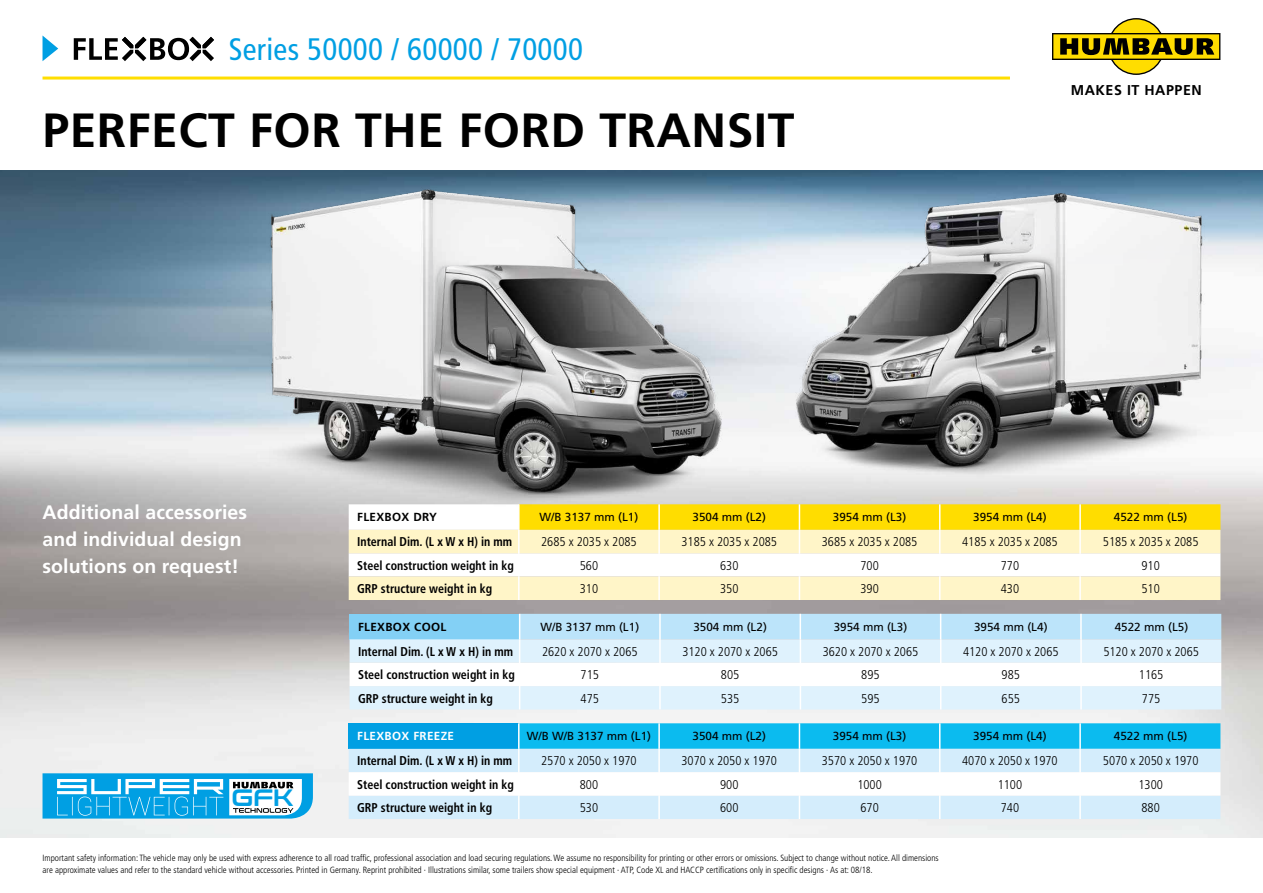
<style>
.page{position:relative;width:1263px;height:893px;background:#fff}
.page>*{position:absolute;margin:0;border:0;box-sizing:border-box;transform-origin:0 0}
.t1{font:700 48px "Frutiger LT";letter-spacing:.01em;color:#000}
.t2{font:condensed 31.05px "Frutiger LT";letter-spacing:.01em;color:#009fe3}
.t3{font:23.7px "Conthrax Sb";color:#009fe3}
.t4{font:700 19.5px/27px "Frutiger LT";letter-spacing:.005em;color:#fff}
.t5{font:700 14.25px "Frutiger LT";letter-spacing:.04em;color:#000}
.t6{font:300 condensed 12.75px "Frutiger LT";color:#000}
.t7{font:700 condensed 12.75px "Frutiger LT";color:#000;scale:.94 1}
.t8{font:11.7px "Frutiger LT";color:#000}
.t9{font:700 11.7px "Frutiger LT";letter-spacing:.03em;color:#000}
.t10{font:700 11.7px "Frutiger LT";letter-spacing:.03em;color:#fff}
.t11{font:300 condensed 9px/12px "Frutiger LT";color:#000}
</style>
<div class="page">
<img style="left:0;top:170px;width:1263px;height:668px">
<svg style="left:349px;top:530px;width:169px;height:70px;fill:#fff5c8"></svg>
<svg style="left:518px;top:504px;width:702px;height:96px"></svg>
<hr style="left:1079px;top:577px;width:2px;height:23px;background:#fff">
<div style="left:350px;top:614px;width:170px;height:25px;background:#83d0f5"></div>
<div style="left:350px;top:639px;width:871px;height:70px;background:#dff2fd"></div>
<svg style="left:350px;top:663px;width:871px;height:23px"></svg>
<div style="left:519px;top:614px;width:702px;height:25px;background:#bce4fa"></div>
<hr style="left:1080px;top:614px;width:2px;height:25px;background:#fff">
<svg style="left:349px;top:723px;width:871px;height:96px"></svg>
<hr style="left:1079px;top:796px;width:2px;height:23px;background:#fff">
<svg style="left:43px;top:773px;width:270px;height:46px"></svg>
<img style="left:210px;top:176px;width:616px;height:351px">
<img style="left:749px;top:181px;width:514px;height:316px">
<hr style="left:43px;top:77px;width:967px;height:3px;background:#ffde00">
<svg style="left:43px;top:36px;width:15px;height:25px"></svg>
<svg style="left:74px;top:37px;width:140px;height:24px"></svg>
<hr style="left:519px;top:639px;width:1px;height:70px;background:#fff">
<hr style="left:800px;top:639px;width:1px;height:70px;background:#fff">
<hr style="left:940px;top:639px;width:1px;height:70px;background:#fff">
<hr style="left:1080px;top:639px;width:2px;height:70px;background:#fff">
<hr style="left:659px;top:639px;width:2px;height:70px;background:#fff">
<svg style="left:1052px;top:18px;width:168px;height:57px"></svg>
<h2 class="t2" style="left:229px;top:31px;width:356px">Series 50000 / 60000 / 70000</h2>
<h1 class="t1" style="left:43px;top:102px;width:753px">PERFECT FOR THE FORD TRANSIT</h1>
<h3 class="t5" style="left:1071px;top:82px;width:132px">MAKES IT HAPPEN</h3>
<h3 class="t4" style="left:43px;top:498px;width:206px">Additional accessories and individual design solutions on request!</h3>
<h3 class="t3" style="left:231px;top:780px;width:63px">GFK</h3>
<p class="t9" style="left:357px;top:510px;width:81px">FLEXBOX DRY</p>
<p class="t8" style="left:539px;top:510px;width:100px">W/B 3137 mm (L1)</p>
<p class="t8" style="left:692px;top:510px;width:75px">3504 mm (L2)</p>
<p class="t8" style="left:833px;top:510px;width:75px">3954 mm (L3)</p>
<p class="t8" style="left:973px;top:510px;width:75px">3954 mm (L4)</p>
<p class="t8" style="left:1114px;top:510px;width:75px">4522 mm (L5)</p>
<h3 class="t7" style="left:357px;top:534px;width:166px">Internal Dim. (L x W x H) in mm</h3>
<h3 class="t6" style="left:541px;top:535px;width:97px">2685 x 2035 x 2085</h3>
<h3 class="t6" style="left:681px;top:535px;width:97px">3185 x 2035 x 2085</h3>
<h3 class="t6" style="left:822px;top:535px;width:97px">3685 x 2035 x 2085</h3>
<h3 class="t6" style="left:962px;top:535px;width:97px">4185 x 2035 x 2085</h3>
<h3 class="t6" style="left:1103px;top:535px;width:97px">5185 x 2035 x 2085</h3>
<h3 class="t7" style="left:357px;top:558px;width:168px">Steel construction weight in kg</h3>
<h3 class="t6" style="left:580px;top:558px;width:20px">560</h3>
<h3 class="t6" style="left:720px;top:558px;width:20px">630</h3>
<h3 class="t6" style="left:860px;top:558px;width:20px">700</h3>
<h3 class="t6" style="left:1001px;top:558px;width:20px">770</h3>
<h3 class="t6" style="left:1141px;top:558px;width:20px">910</h3>
<h3 class="t7" style="left:357px;top:581px;width:145px">GRP structure weight in kg</h3>
<h3 class="t6" style="left:580px;top:581px;width:20px">310</h3>
<h3 class="t6" style="left:720px;top:581px;width:20px">350</h3>
<h3 class="t6" style="left:860px;top:581px;width:20px">390</h3>
<h3 class="t6" style="left:1001px;top:581px;width:20px">430</h3>
<h3 class="t6" style="left:1141px;top:581px;width:20px">510</h3>
<p class="t9" style="left:358px;top:620px;width:90px">FLEXBOX COOL</p>
<p class="t8" style="left:540px;top:620px;width:100px">W/B 3137 mm (L1)</p>
<p class="t8" style="left:693px;top:620px;width:75px">3504 mm (L2)</p>
<p class="t8" style="left:834px;top:620px;width:75px">3954 mm (L3)</p>
<p class="t8" style="left:974px;top:620px;width:75px">3954 mm (L4)</p>
<p class="t8" style="left:1115px;top:620px;width:75px">4522 mm (L5)</p>
<h3 class="t7" style="left:358px;top:644px;width:166px">Internal Dim. (L x W x H) in mm</h3>
<h3 class="t6" style="left:542px;top:644px;width:97px">2620 x 2070 x 2065</h3>
<h3 class="t6" style="left:682px;top:644px;width:97px">3120 x 2070 x 2065</h3>
<h3 class="t6" style="left:823px;top:644px;width:97px">3620 x 2070 x 2065</h3>
<h3 class="t6" style="left:963px;top:644px;width:97px">4120 x 2070 x 2065</h3>
<h3 class="t6" style="left:1103px;top:644px;width:97px">5120 x 2070 x 2065</h3>
<h3 class="t7" style="left:358px;top:667px;width:168px">Steel construction weight in kg</h3>
<h3 class="t6" style="left:581px;top:668px;width:20px">715</h3>
<h3 class="t6" style="left:721px;top:668px;width:20px">805</h3>
<h3 class="t6" style="left:861px;top:668px;width:20px">895</h3>
<h3 class="t6" style="left:1002px;top:668px;width:20px">985</h3>
<h3 class="t6" style="left:1139px;top:668px;width:26px">1165</h3>
<h3 class="t7" style="left:358px;top:691px;width:145px">GRP structure weight in kg</h3>
<h3 class="t6" style="left:581px;top:691px;width:20px">475</h3>
<h3 class="t6" style="left:721px;top:691px;width:20px">535</h3>
<h3 class="t6" style="left:861px;top:691px;width:20px">595</h3>
<h3 class="t6" style="left:1002px;top:691px;width:20px">655</h3>
<h3 class="t6" style="left:1142px;top:691px;width:20px">775</h3>
<p class="t10" style="left:357px;top:729px;width:98px">FLEXBOX FREEZE</p>
<p class="t8" style="left:527px;top:729px;width:126px">W/B W/B 3137 mm (L1)</p>
<p class="t8" style="left:692px;top:729px;width:75px">3504 mm (L2)</p>
<p class="t8" style="left:833px;top:729px;width:75px">3954 mm (L3)</p>
<p class="t8" style="left:973px;top:729px;width:75px">3954 mm (L4)</p>
<p class="t8" style="left:1114px;top:729px;width:75px">4522 mm (L5)</p>
<h3 class="t7" style="left:357px;top:753px;width:166px">Internal Dim. (L x W x H) in mm</h3>
<h3 class="t6" style="left:541px;top:754px;width:97px">2570 x 2050 x 1970</h3>
<h3 class="t6" style="left:681px;top:754px;width:97px">3070 x 2050 x 1970</h3>
<h3 class="t6" style="left:822px;top:754px;width:97px">3570 x 2050 x 1970</h3>
<h3 class="t6" style="left:962px;top:754px;width:97px">4070 x 2050 x 1970</h3>
<h3 class="t6" style="left:1103px;top:754px;width:97px">5070 x 2050 x 1970</h3>
<h3 class="t7" style="left:357px;top:777px;width:168px">Steel construction weight in kg</h3>
<h3 class="t6" style="left:580px;top:777px;width:20px">800</h3>
<h3 class="t6" style="left:720px;top:777px;width:20px">900</h3>
<h3 class="t6" style="left:857px;top:777px;width:26px">1000</h3>
<h3 class="t6" style="left:998px;top:777px;width:26px">1100</h3>
<h3 class="t6" style="left:1138px;top:777px;width:26px">1300</h3>
<h3 class="t7" style="left:357px;top:800px;width:145px">GRP structure weight in kg</h3>
<h3 class="t6" style="left:580px;top:800px;width:20px">530</h3>
<h3 class="t6" style="left:720px;top:800px;width:20px">600</h3>
<h3 class="t6" style="left:860px;top:800px;width:20px">670</h3>
<h3 class="t6" style="left:1001px;top:800px;width:20px">740</h3>
<h3 class="t6" style="left:1141px;top:800px;width:20px">880</h3>
<p class="t11" style="left:43px;top:852px;width:898px">Important safety information: The vehicle may only be used with express adherence to all road traffic, professional association and load securing regulations. We assume no responsibility for printing or other errors or omissions. Subject to change without notice. All dimensions are approximate values and refer to the standard vehicle without accessories. Printed in Germany. Reprint prohibited · Illustrations similar, some trailers show special equipment · ATP, Code XL and HACCP certifications only in specific designs · As at: 08/18.</p>
</div>
